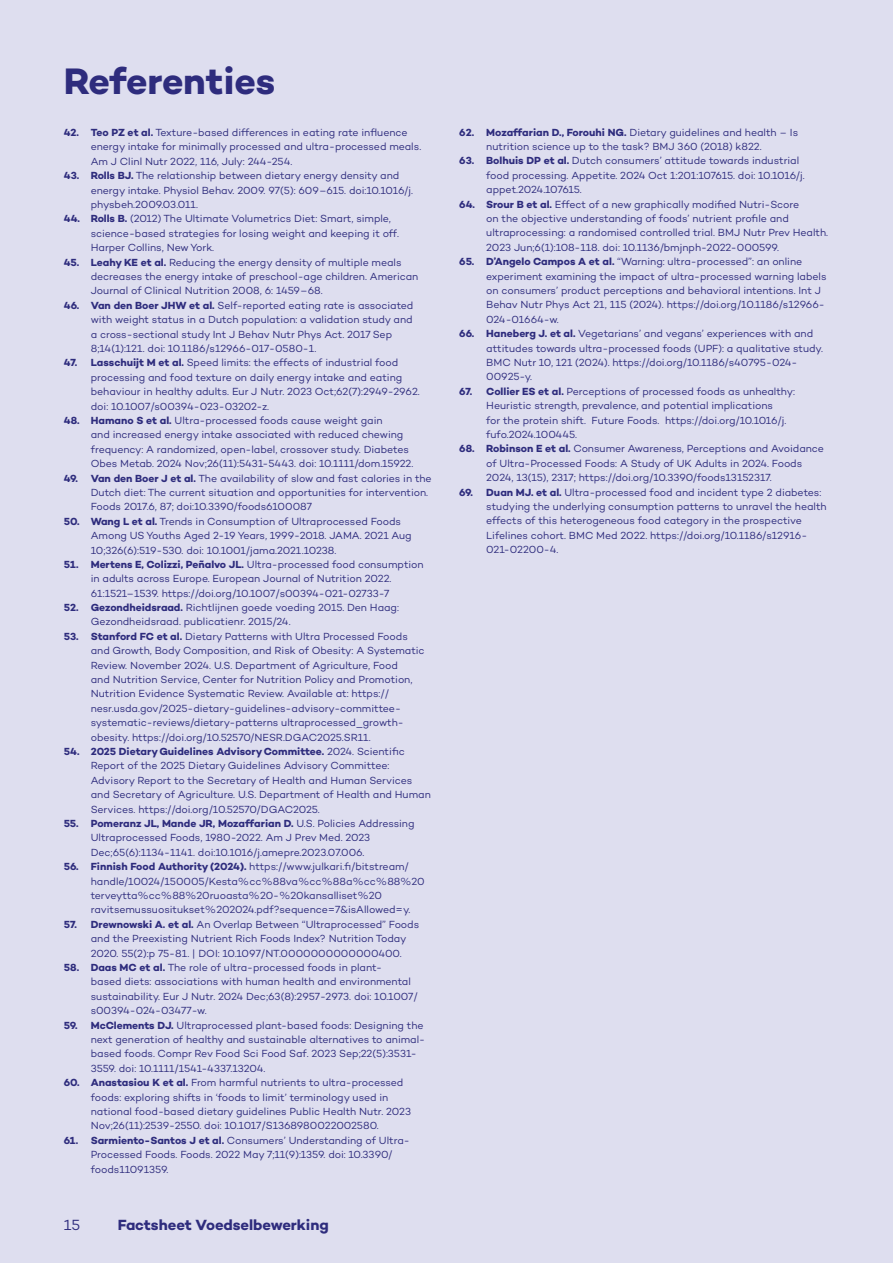
<style>
.page{position:relative;width:893px;height:1263px;background:#dedeef}
.page>*{position:absolute;margin:0;border:0;box-sizing:border-box;transform-origin:0 0}
.t1{font:700 37.5px "Campton";letter-spacing:-.005em;color:#2e2c7d}
.t2{font:700 15px "Campton";color:#2e2c7d}
.t3{font:15px "Campton";color:#2e2c7d}
.t4{font:10.5px/14.4px "Campton";letter-spacing:-.005em;color:#2e2c7d}
.s1{font-weight:700}
</style>
<div class="page">
<h1 class="t1" style="left:64px;top:57px;width:213px">Referenties</h1>
<p class="t4" style="left:91px;top:125px;width:332px;text-indent:-27px"><span class="s1">42. Teo PZ et al.</span> Texture-based differences in eating rate influence energy intake for minimally processed and ultra-processed meals.<br>Am J Clinl Nutr 2022, 116, July: 244-254.</p>
<p class="t4" style="left:91px;top:168px;width:324px;text-indent:-27px"><span class="s1">43. Rolls BJ.</span> The relationship between dietary energy density and energy intake. Physiol Behav. 2009. 97(5): 609–615. doi:10.1016/j. physbeh.2009.03.011.</p>
<p class="t4" style="left:91px;top:211px;width:310px;text-indent:-27px"><span class="s1">44. Rolls B.</span> (2012) The Ultimate Volumetrics Diet: Smart, simple, science-based strategies for losing weight and keeping it off.<br>Harper Collins, New York.</p>
<p class="t4" style="left:91px;top:255px;width:329px;text-indent:-27px"><span class="s1">45. Leahy KE et al.</span> Reducing the energy density of multiple meals decreases the energy intake of preschool-age children. American<br>Journal of Clinical Nutrition 2008, 6: 1459–68.</p>
<p class="t4" style="left:91px;top:298px;width:324px;text-indent:-27px"><span class="s1">46. Van den Boer JHW et al.</span> Self-reported eating rate is associated with weight status in a Dutch population: a validation study and a cross-sectional study Int J Behav Nutr Phys Act. 2017 Sep 8;14(1):121. doi: 10.1186/s12966-017-0580-1.</p>
<p class="t4" style="left:91px;top:355px;width:330px;text-indent:-27px"><span class="s1">47. Lasschuijt M et al.</span> Speed limits: the effects of industrial food processing and food texture on daily energy intake and eating behaviour in healthy adults. Eur J Nutr. 2023 Oct;62(7):2949-2962. doi: 10.1007/s00394-023-03202-z.</p>
<p class="t4" style="left:91px;top:413px;width:324px;text-indent:-27px"><span class="s1">48. Hamano S et al.</span> Ultra-processed foods cause weight gain<br>and increased energy intake associated with reduced chewing frequency: A randomized, open-label, crossover study. Diabetes Obes Metab. 2024 Nov;26(11):5431-5443. doi: 10.1111/dom.15922.</p>
<p class="t4" style="left:91px;top:470px;width:342px;text-indent:-27px"><span class="s1">49. Van den Boer J et al.</span> The availability of slow and fast calories in the<br>Dutch diet: The current situation and opportunities for intervention.<br>Foods 2017.6, 87; doi:10.3390/foods6100087</p>
<p class="t4" style="left:91px;top:514px;width:323px;text-indent:-27px"><span class="s1">50. Wang L et al.</span> Trends in Consumption of Ultraprocessed Foods<br>Among US Youths Aged 2-19 Years, 1999-2018. JAMA. 2021 Aug<br>10;326(6):519-530. doi: 10.1001/jama.2021.10238.</p>
<p class="t4" style="left:91px;top:557px;width:334px;text-indent:-27px"><span class="s1">51. Mertens E, Colizzi, Peñalvo JL.</span> Ultra‑ processed food consumption in adults across Europe. European Journal of Nutrition 2022.<br>61:1521–1539. https://doi.org/10.1007/s00394-021-02733-7</p>
<p class="t4" style="left:91px;top:600px;width:310px;text-indent:-27px"><span class="s1">52. Gezondheidsraad.</span> Richtlijnen goede voeding 2015. Den Haag:<br>Gezondheidsraad. publicatienr. 2015/24.</p>
<p class="t4" style="left:91px;top:629px;width:335px;text-indent:-27px"><span class="s1">53. Stanford FC et al.</span> Dietary Patterns with Ultra Processed Foods and Growth, Body Composition, and Risk of Obesity: A Systematic Review. November 2024. U.S. Department of Agriculture, Food<br>and Nutrition Service, Center for Nutrition Policy and Promotion, Nutrition Evidence Systematic Review. Available at: https:// nesr.usda.gov/2025-dietary-guidelines-advisory-committee&shy;systematic-reviews/dietary-patterns ultraprocessed_growth&shy;obesity. https://doi.org/10.52570/NESR.DGAC2025.SR11.</p>
<p class="t4" style="left:91px;top:744px;width:342px;text-indent:-27px"><span class="s1">54. 2025 Dietary Guidelines Advisory Committee.</span> 2024. Scientific Report of the 2025 Dietary Guidelines Advisory Committee:<br>Advisory Report to the Secretary of Health and Human Services and Secretary of Agriculture. U.S. Department of Health and Human Services. https://doi.org/10.52570/DGAC2025.</p>
<p class="t4" style="left:91px;top:816px;width:325px;text-indent:-27px"><span class="s1">55. Pomeranz JL, Mande JR, Mozaffarian D.</span> U.S. Policies Addressing<br>Ultraprocessed Foods, 1980-2022. Am J Prev Med. 2023<br>Dec;65(6):1134-1141. doi:10.1016/j.amepre.2023.07.006.</p>
<p class="t4" style="left:91px;top:859px;width:335px;text-indent:-27px"><span class="s1">56. Finnish Food Authority (2024).</span> https://www.julkari.fi/bitstream/ handle/10024/150005/Kesta%cc%88va%cc%88a%cc%88%20 terveytta%cc%88%20ruoasta%20-%20kansalliset%20 ravitsemussuositukset%202024.pdf?sequence=7&amp;isAllowed=y.</p>
<p class="t4" style="left:91px;top:917px;width:330px;text-indent:-27px"><span class="s1">57. Drewnowski A. et al.</span> An Overlap Between “Ultraprocessed” Foods and the Preexisting Nutrient Rich Foods Index? Nutrition Today<br>2020. 55(2):p 75-81. | DOI: 10.1097/NT.0000000000000400.</p>
<p class="t4" style="left:91px;top:960px;width:329px;text-indent:-27px"><span class="s1">58. Daas MC et al.</span> The role of ultra-processed foods in plant-<br>based diets: associations with human health and environmental sustainability. Eur J Nutr. 2024 Dec;63(8):2957-2973. doi: 10.1007/ s00394-024-03477-w.</p>
<p class="t4" style="left:91px;top:1017px;width:336px;text-indent:-27px"><span class="s1">59. McClements DJ.</span> Ultraprocessed plant-based foods: Designing the next generation of healthy and sustainable alternatives to animal&shy;based foods. Compr Rev Food Sci Food Saf. 2023 Sep;22(5):3531- 3559. doi: 10.1111/1541-4337.13204.</p>
<p class="t4" style="left:91px;top:1075px;width:322px;text-indent:-27px"><span class="s1">60. Anastasiou K et al.</span> From harmful nutrients to ultra-processed foods: exploring shifts in ‘foods to limit’ terminology used in national food-based dietary guidelines Public Health Nutr. 2023<br>Nov;26(11):2539-2550. doi: 10.1017/S1368980022002580.</p>
<p class="t4" style="left:91px;top:1133px;width:321px;text-indent:-27px"><span class="s1">61. Sarmiento-Santos J et al.</span> Consumers’ Understanding of Ultra-<br>Processed Foods. Foods. 2022 May 7;11(9):1359. doi: 10.3390/ foods11091359.</p>
<h2 class="t3" style="left:64px;top:1216px;width:18px">15</h2>
<h2 class="t2" style="left:118px;top:1216px;width:212px">Factsheet Voedselbewerking</h2>
<p class="t4" style="left:486px;top:125px;width:313px;text-indent:-27px"><span class="s1">62. Mozaffarian D., Forouhi NG.</span> Dietary guidelines and health – Is nutrition science up to the task? BMJ 360 (2018) k822.</p>
<p class="t4" style="left:486px;top:153px;width:320px;text-indent:-27px"><span class="s1">63. Bolhuis DP et al.</span> Dutch consumers’ attitude towards industrial food processing. Appetite. 2024 Oct 1:201:107615. doi: 10.1016/j. appet.2024.107615.</p>
<p class="t4" style="left:486px;top:197px;width:343px;text-indent:-27px"><span class="s1">64. Srour B et al.</span> Effect of a new graphically modified Nutri-Score<br>on the objective understanding of foods’ nutrient profile and ultraprocessing: a randomised controlled trial. BMJ Nutr Prev Health.<br>2023 Jun;6(1):108-118. doi: 10.1136/bmjnph-2022-000599.</p>
<p class="t4" style="left:486px;top:254px;width:342px;text-indent:-27px"><span class="s1">65. D’Angelo Campos A et al.</span> “Warning: ultra-processed”: an online experiment examining the impact of ultra-processed warning labels on consumers’ product perceptions and behavioral intentions. Int J Behav Nutr Phys Act 21, 115 (2024). https://doi.org/10.1186/s12966- 024-01664-w.</p>
<p class="t4" style="left:486px;top:326px;width:338px;text-indent:-27px"><span class="s1">66. Haneberg J. et al.</span> Vegetarians’ and vegans’ experiences with and attitudes towards ultra-processed foods (UPF): a qualitative study.<br>BMC Nutr 10, 121 (2024). https://doi.org/10.1186/s40795-024- 00925-y.</p>
<p class="t4" style="left:486px;top:384px;width:310px;text-indent:-27px"><span class="s1">67. Collier ES et al.</span> Perceptions of processed foods as unhealthy:<br>Heuristic strength, prevalence, and potential implications<br>for the protein shift. Future Foods. https://doi.org/10.1016/j. fufo.2024.100445.</p>
<p class="t4" style="left:486px;top:441px;width:339px;text-indent:-27px"><span class="s1">68. Robinson E et al.</span> Consumer Awareness, Perceptions and Avoidance of Ultra-Processed Foods: A Study of UK Adults in 2024. Foods<br>2024, 13(15), 2317; https://doi.org/10.3390/foods13152317.</p>
<p class="t4" style="left:486px;top:485px;width:342px;text-indent:-27px"><span class="s1">69. Duan MJ. et al.</span> Ultra-processed food and incident type 2 diabetes: studying the underlying consumption patterns to unravel the health effects of this heterogeneous food category in the prospective Lifelines cohort. BMC Med 2022. https://doi.org/10.1186/s12916- 021-02200-4.</p>
</div>
